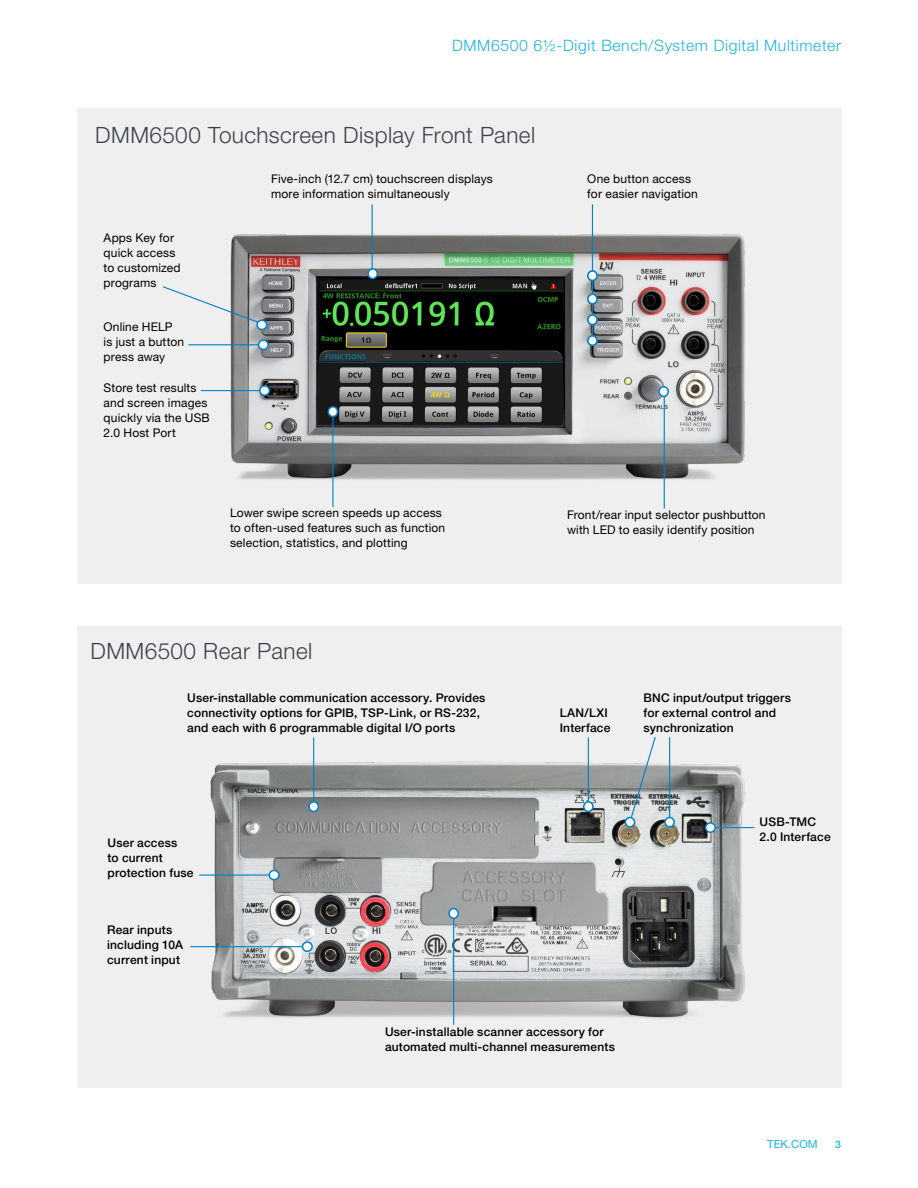
<style>
.page{position:relative;width:918px;height:1188px;background:#fff}
.page>*{position:absolute;margin:0;border:0;box-sizing:border-box;transform-origin:0 0}
.t1{font:300 22.5px "Helvetica Neue LT Std";letter-spacing:.02em;color:#3e434a}
.t2{font:300 15.75px "Helvetica Neue LT Std";letter-spacing:.04em;color:#1cb5d8}
.t3{font:12px/15px "Helvetica Neue LT Std";letter-spacing:.015em;color:#000}
.t4{font:500 12px/15px "Helvetica Neue LT Std";letter-spacing:.015em;color:#000}
.t5{font:11.25px "Helvetica Neue";color:#1cb5d8}
.t6{font:500 10.5px "Helvetica Neue LT Std";color:#1cb5d8}
</style>
<div class="page">
<div style="left:77px;top:626px;width:764px;height:462px;background:#efefef"></div>
<div style="left:77px;top:108px;width:764px;height:475px;background:#efefef"></div>
<img style="left:197px;top:755px;width:558px;height:270px">
<img style="left:191px;top:229px;width:554px;height:270px">
<hr style="left:372px;top:204px;width:1px;height:68px;background:#0081c9">
<div style="left:368px;top:269px;width:9px;height:10px;background:#fff;border-radius:50%"></div>
<div style="left:367px;top:268px;width:11px;height:11px;border:2px solid #0081c9;border-radius:50%"></div>
<hr style="left:592px;top:204px;width:1px;height:139px;background:#0081c9">
<div style="left:588px;top:271px;width:9px;height:10px;background:#fff;border-radius:50%"></div>
<div style="left:587px;top:270px;width:11px;height:11px;border:2px solid #0081c9;border-radius:50%"></div>
<div style="left:588px;top:315px;width:9px;height:10px;background:#fff;border-radius:50%"></div>
<div style="left:587px;top:314px;width:11px;height:11px;border:2px solid #0081c9;border-radius:50%"></div>
<div style="left:588px;top:294px;width:9px;height:10px;background:#fff;border-radius:50%"></div>
<div style="left:587px;top:293px;width:11px;height:12px;border:2px solid #0081c9;border-radius:50%"></div>
<div style="left:588px;top:336px;width:9px;height:9px;background:#fff;border-radius:50%"></div>
<div style="left:587px;top:335px;width:11px;height:11px;border:2px solid #0081c9;border-radius:50%"></div>
<hr style="left:664px;top:395px;width:1px;height:113px;background:#0081c9">
<div style="left:659px;top:387px;width:9px;height:9px;background:#fff;border-radius:50%"></div>
<div style="left:658px;top:386px;width:11px;height:11px;border:2px solid #0081c9;border-radius:50%"></div>
<hr style="left:332px;top:414px;width:1px;height:93px;background:#0081c9">
<div style="left:328px;top:407px;width:10px;height:9px;background:#fff;border-radius:50%"></div>
<div style="left:328px;top:406px;width:10px;height:11px;border:2px solid #0081c9;border-radius:50%"></div>
<hr style="left:201px;top:390px;width:61px;height:1px;background:#0081c9">
<div style="left:260px;top:386px;width:9px;height:9px;background:#fff;border-radius:50%"></div>
<div style="left:259px;top:385px;width:11px;height:11px;border:2px solid #0081c9;border-radius:50%"></div>
<hr style="left:188px;top:344px;width:73px;height:1px;background:#0081c9">
<div style="left:259px;top:340px;width:9px;height:9px;background:#fff;border-radius:50%"></div>
<div style="left:258px;top:339px;width:11px;height:11px;border:2px solid #0081c9;border-radius:50%"></div>
<div style="left:257px;top:320px;width:10px;height:9px;background:#fff;border-radius:50%"></div>
<div style="left:256px;top:320px;width:11px;height:10px;border:2px solid #0081c9;border-radius:50%"></div>
<hr style="left:453px;top:916px;width:1px;height:109px;background:#0081c9">
<div style="left:449px;top:909px;width:9px;height:9px;background:#fff;border-radius:50%"></div>
<div style="left:448px;top:908px;width:11px;height:11px;border:2px solid #0081c9;border-radius:50%"></div>
<hr style="left:713px;top:827px;width:41px;height:1px;background:#0081c9">
<div style="left:706px;top:823px;width:9px;height:9px;background:#fff;border-radius:50%"></div>
<div style="left:705px;top:822px;width:11px;height:11px;border:2px solid #0081c9;border-radius:50%"></div>
<hr style="left:313px;top:737px;width:1px;height:67px;background:#0081c9">
<div style="left:309px;top:802px;width:9px;height:9px;background:#fff;border-radius:50%"></div>
<div style="left:308px;top:801px;width:11px;height:11px;border:2px solid #0081c9;border-radius:50%"></div>
<hr style="left:588px;top:737px;width:1px;height:67px;background:#0081c9">
<div style="left:584px;top:802px;width:9px;height:9px;background:#fff;border-radius:50%"></div>
<div style="left:583px;top:801px;width:11px;height:11px;border:2px solid #0081c9;border-radius:50%"></div>
<hr style="left:669px;top:737px;width:1px;height:83px;background:#0081c9">
<div style="left:665px;top:818px;width:9px;height:9px;background:#fff;border-radius:50%"></div>
<div style="left:664px;top:817px;width:11px;height:11px;border:2px solid #0081c9;border-radius:50%"></div>
<svg style="left:628px;top:737px;width:29px;height:85px"></svg>
<div style="left:625px;top:818px;width:10px;height:9px;background:#fff;border-radius:50%"></div>
<div style="left:625px;top:817px;width:10px;height:11px;border:2px solid #0081c9;border-radius:50%"></div>
<hr style="left:199px;top:874px;width:73px;height:2px;background:#0081c9">
<div style="left:269px;top:870px;width:10px;height:10px;background:#fff;border-radius:50%"></div>
<div style="left:269px;top:870px;width:11px;height:10px;border:2px solid #0081c9;border-radius:50%"></div>
<hr style="left:190px;top:946px;width:115px;height:1px;background:#0081c9">
<div style="left:302px;top:942px;width:10px;height:9px;background:#fff;border-radius:50%"></div>
<div style="left:302px;top:941px;width:11px;height:11px;border:2px solid #0081c9;border-radius:50%"></div>
<svg style="left:163px;top:285px;width:96px;height:39px"></svg>
<h2 class="t2" style="left:452px;top:36px;width:390px">DMM6500 6½-Digit Bench/System Digital Multimeter</h2>
<h1 class="t1" style="left:95px;top:121px;width:441px">DMM6500 Touchscreen Display Front Panel</h1>
<p class="t3" style="left:104px;top:230px;width:79px">Apps Key for quick access to customized programs</p>
<p class="t3" style="left:104px;top:319px;width:82px">Online HELP is just a button press away</p>
<p class="t3" style="left:104px;top:380px;width:108px">Store test results and screen images quickly via the USB<br>2.0 Host Port</p>
<p class="t3" style="left:271px;top:171px;width:223px">Five-inch (12.7 cm) touchscreen displays more information simultaneously</p>
<p class="t3" style="left:587px;top:171px;width:112px">One button access for easier navigation</p>
<p class="t3" style="left:230px;top:505px;width:217px">Lower swipe screen speeds up access to often-used features such as function selection, statistics, and plotting</p>
<p class="t3" style="left:567px;top:507px;width:200px">Front/rear input selector pushbutton with LED to easily identify position</p>
<h1 class="t1" style="left:91px;top:637px;width:223px">DMM6500 Rear Panel</h1>
<p class="t4" style="left:187px;top:690px;width:300px">User-installable communication accessory. Provides connectivity options for GPIB, TSP-Link, or RS-232, and each with 6 programmable digital I/O ports</p>
<p class="t4" style="left:560px;top:705px;width:52px">LAN/LXI<br>Interface</p>
<p class="t4" style="left:643px;top:690px;width:149px">BNC input/output triggers for external control and synchronization</p>
<p class="t4" style="left:108px;top:835px;width:88px">User access<br>to current protection fuse</p>
<p class="t4" style="left:107px;top:922px;width:78px">Rear inputs including 10A current input</p>
<p class="t4" style="left:385px;top:1025px;width:231px">User-installable scanner accessory for automated multi-channel measurements</p>
<p class="t4" style="left:760px;top:814px;width:73px">USB-TMC<br>2.0 Interface</p>
<p class="t5" style="left:767px;top:1138px;width:52px">TEK.COM</p>
<p class="t6" style="left:835px;top:1138px;width:7px">3</p>
</div>
